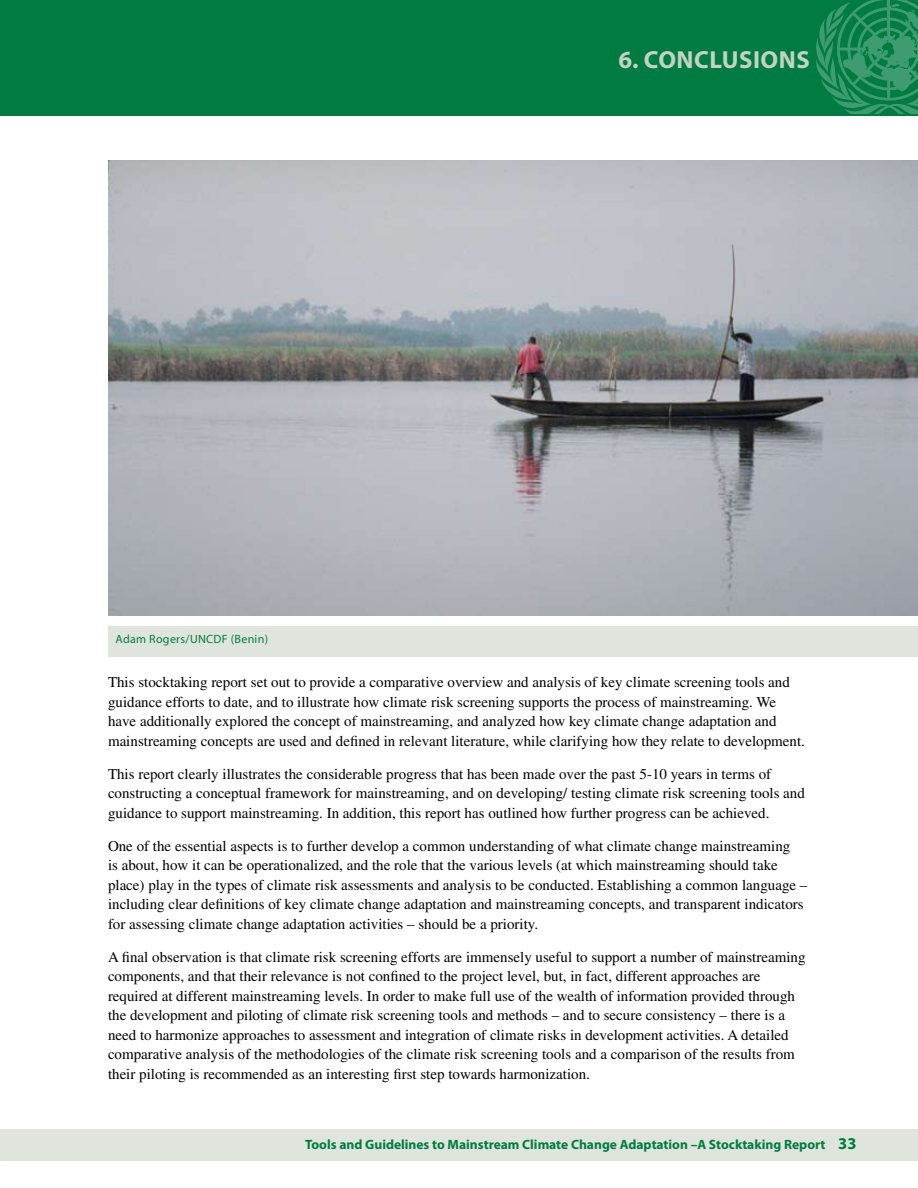
<style>
.page{position:relative;width:918px;height:1188px;background:#fff}
.page>*{position:absolute;margin:0;border:0;box-sizing:border-box;transform-origin:0 0}
.t1{font:700 24.75px "Myriad Pro";letter-spacing:.02em;color:#c3d2c1}
.t2{font:15px/19.5px "Times";color:#000}
.t3{font:700 13.5px "Myriad Pro";color:#007c42}
.t4{font:12px "Myriad Pro";letter-spacing:.025em;color:#007c42}
.s1{font-size:16.5px}
</style>
<div class="page">
<div style="left:0;top:1130px;width:918px;height:31px;background:#dfe5dd"></div>
<div style="left:0;top:0;width:918px;height:115px;background:#007c42"></div>
<svg style="left:816px;top:0;width:102px;height:114px"></svg>
<img style="left:108px;top:160px;width:810px;height:455px">
<div style="left:108px;top:626px;width:810px;height:30px;background:#dfe5dd"></div>
<p class="t4" style="left:116px;top:631px;width:154px">Adam Rogers/UNCDF (Benin)</p>
<h1 class="t1" style="left:618px;top:44px;width:190px">6. Conclusions</h1>
<p class="t2" style="left:108px;top:672px;width:698px">This stocktaking report set out to provide a comparative overview and analysis of key climate screening tools and guidance efforts to date, and to illustrate how climate risk screening supports the process of mainstreaming. We have additionally explored the concept of mainstreaming, and analyzed how key climate change adaptation and mainstreaming concepts are used and defined in relevant literature, while clarifying how they relate to development.</p>
<p class="t2" style="left:108px;top:764px;width:698px">This report clearly illustrates the considerable progress that has been made over the past 5-10 years in terms of constructing a conceptual framework for mainstreaming, and on developing/ testing climate risk screening tools and guidance to support mainstreaming. In addition, this report has outlined how further progress can be achieved.</p>
<p class="t2" style="left:108px;top:836px;width:701px">One of the essential aspects is to further develop a common understanding of what climate change mainstreaming<br>is about, how it can be operationalized, and the role that the various levels (at which mainstreaming should take place) play in the types of climate risk assessments and analysis to be conducted. Establishing a common language – including clear definitions of key climate change adaptation and mainstreaming concepts, and transparent indicators for assessing climate change adaptation activities – should be a priority.</p>
<p class="t2" style="left:108px;top:947px;width:699px">A final observation is that climate risk screening efforts are immensely useful to support a number of mainstreaming components, and that their relevance is not confined to the project level, but, in fact, different approaches are required at different mainstreaming levels. In order to make full use of the wealth of information provided through the development and piloting of climate risk screening tools and methods – and to secure consistency – there is a need to harmonize approaches to assessment and integration of climate risks in development activities. A detailed comparative analysis of the methodologies of the climate risk screening tools and a comparison of the results from their piloting is recommended as an interesting first step towards harmonization.</p>
<p class="t3" style="left:305px;top:1136px;width:553px">Tools and Guidelines to Mainstream Climate Change Adaptation –A Stocktaking Report <span class="s1">33</span></p>
</div>
